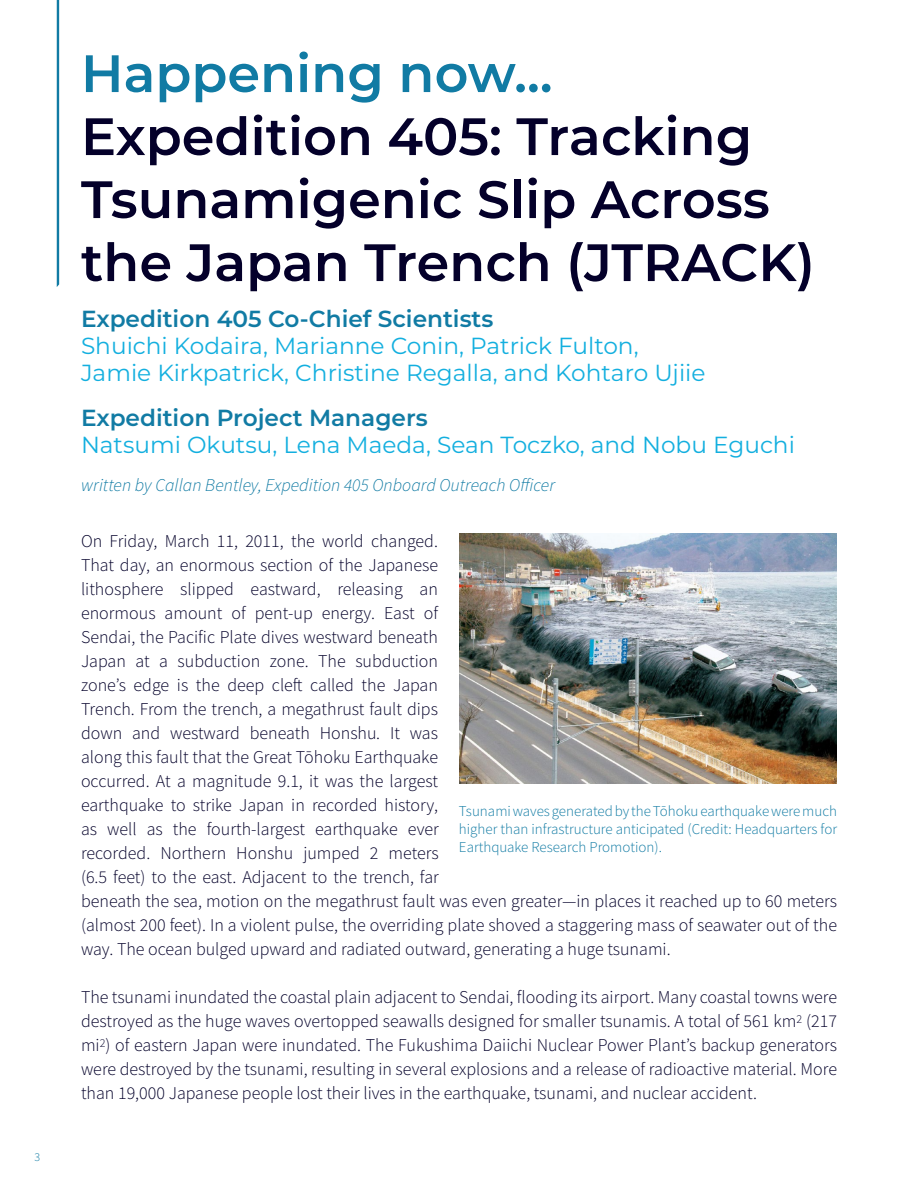
<style>
.page{position:relative;width:918px;height:1188px;background:#fff}
.page>*{position:absolute;margin:0;border:0;box-sizing:border-box;transform-origin:0 0}
.Medium_Blue_Title{font:600 52.5px/63px "Montserrat";color:#04002a}
.Medium_Blue_Title-2{font:600 52.5px "Montserrat";color:#117ba4}
.Medium_Blue_Subtitle{font:23.25px "Montserrat";color:#13afdf}
.Medium_Blue_Subtitle-2{font:600 23.25px "Montserrat";color:#117ba4}
.Dark_Blue_Body_Text{font:18px/24px "Source Sans Variable";color:#04002a}
.t1{font:italic 18px "Source Sans Variable";color:#117ba4}
.Medium_Blue_Figure{font:15px/18px "Source Sans Variable";color:#117ba4;text-align:justify}
.Dark_Blue_Body_Text-2{font:12px "Source Sans Variable";color:#117ba4}
</style>
<div class="page">
<svg style="left:57px;top:0;width:2px;height:287px"></svg>
<img style="left:459px;top:534px;width:378px;height:250px">
<p class="Dark_Blue_Body_Text-2" style="left:34px;top:1149px;width:7px">3</p>
<p class="Medium_Blue_Title-2" style="left:81px;top:36px;width:473px">Happening now...</p>
<p class="Medium_Blue_Title" style="left:81px;top:103px;width:735px">Expedition 405: Tracking<br>Tsunamigenic Slip Across the Japan Trench (JTRACK)</p>
<p class="Medium_Blue_Subtitle-2" style="left:81px;top:303px;width:414px">Expedition 405 Co-Chief Scientists</p>
<p class="Medium_Blue_Subtitle" style="left:81px;top:330px;width:559px">Shuichi Kodaira, Marianne Conin, Patrick Fulton,</p>
<p class="Medium_Blue_Subtitle" style="left:81px;top:357px;width:626px">Jamie Kirkpatrick, Christine Regalla, and Kohtaro Ujiie</p>
<p class="Medium_Blue_Subtitle-2" style="left:81px;top:402px;width:348px">Expedition Project Managers</p>
<p class="Medium_Blue_Subtitle" style="left:81px;top:429px;width:715px">Natsumi Okutsu, Lena Maeda, Sean Toczko, and Nobu Eguchi</p>
<p class="t1" style="left:81px;top:474px;width:476px">written by Callan Bentley, Expedition 405 Onboard Outreach Officer</p>
<p class="Dark_Blue_Body_Text" style="left:81px;top:529px;width:758px">On Friday, March 11, 2011, the world changed.<br>That day, an enormous section of the Japanese<br>lithosphere slipped eastward, releasing an<br>enormous amount of pent-up energy. East of<br>Sendai, the Pacific Plate dives westward beneath<br>Japan at a subduction zone. The subduction<br>zone’s edge is the deep cleft called the Japan<br>Trench. From the trench, a megathrust fault dips<br>down and westward beneath Honshu. It was<br>along this fault that the Great Tōhoku Earthquake<br>occurred. At a magnitude 9.1, it was the largest<br>earthquake to strike Japan in recorded history,<br>as well as the fourth-largest earthquake ever<br>recorded. Northern Honshu jumped 2 meters<br>(6.5 feet) to the east. Adjacent to the trench, far<br>beneath the sea, motion on the megathrust fault was even greater—in places it reached up to 60 meters (almost 200 feet). In a violent pulse, the overriding plate shoved a staggering mass of seawater out of the way. The ocean bulged upward and radiated outward, generating a huge tsunami.</p>
<p class="Dark_Blue_Body_Text" style="left:81px;top:985px;width:758px;text-align:justify">The tsunami inundated the coastal plain adjacent to Sendai, flooding its airport. Many coastal towns were destroyed as the huge waves overtopped seawalls designed for smaller tsunamis. A total of 561 km<sup>2</sup> (217 mi<sup>2</sup>) of eastern Japan were inundated. The Fukushima Daiichi Nuclear Power Plant’s backup generators were destroyed by the tsunami, resulting in several explosions and a release of radioactive material. More than 19,000 Japanese people lost their lives in the earthquake, tsunami, and nuclear accident.</p>
<p class="Medium_Blue_Figure" style="left:459px;top:802px;width:380px">Tsunami waves generated by the Tōhoku earthquake were much higher than infrastructure anticipated (Credit: Headquarters for Earthquake Research Promotion).</p>
</div>
